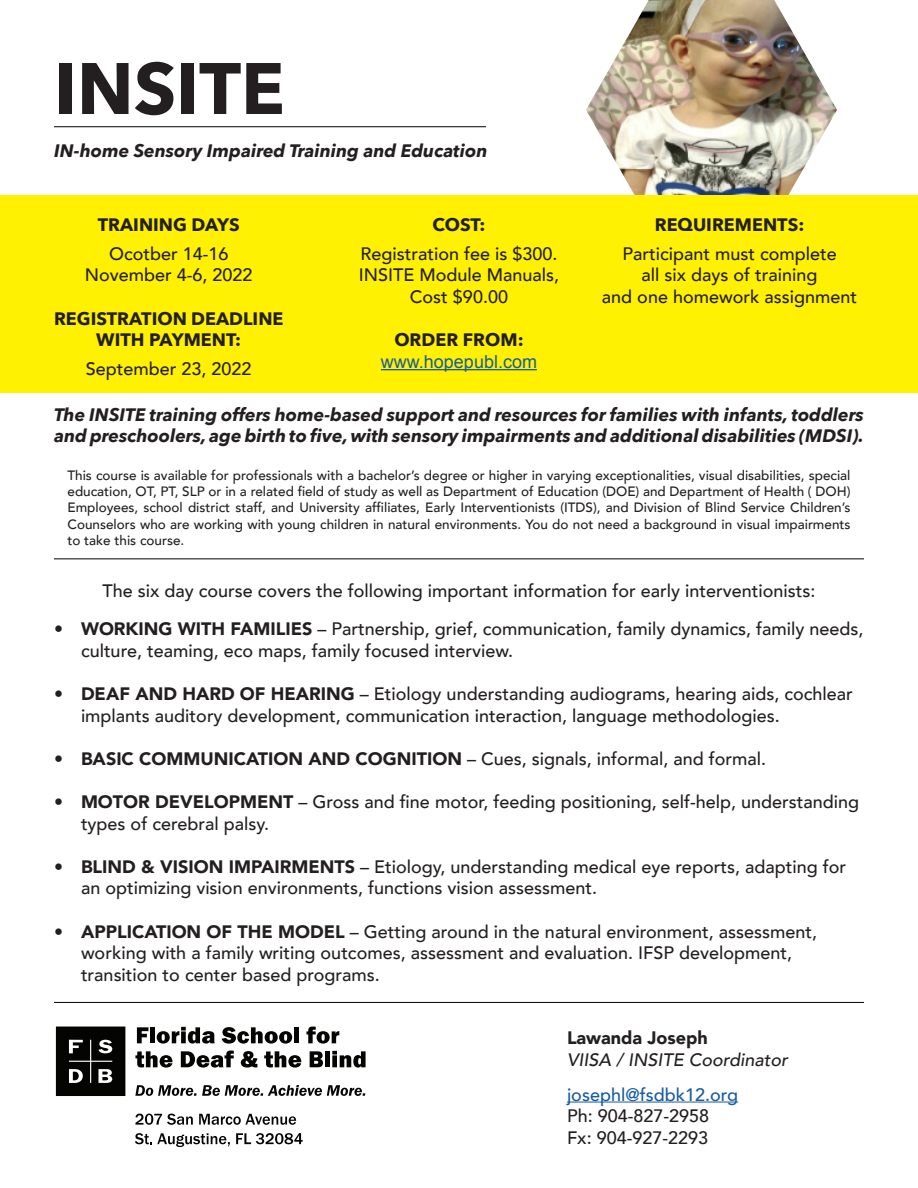
<style>
.page{position:relative;width:918px;height:1188px;background:#fff}
.page>*{position:absolute;margin:0;border:0;box-sizing:border-box;transform-origin:0 0}
.t1{font:700 72px "Avenir Next";color:#231f20}
.Paragraph_Style_1_Ce{font:500 18px/21.6px "Avenir";color:#231f20}
.t2{font:italic 700 18px/21.6px "Avenir Next";color:#231f20}
.Paragraph_Style_1_Ce-2{font:700 18px/21.6px "Avenir Next";color:#231f20;text-align:center}
.t3{font:italic 500 18px "Avenir";color:#231f20}
.t4{font:500 18px "Avenir";color:#175d9e}
.Paragraph_Style_1_Ce-3{font:18px "Arial";color:#175d9e}
.t5{font:900 18px "Avenir";color:#231f20}
.Paragraph_Style_1{font:500 13.5px/16.2px "Avenir";color:#231f20;text-align:justify}
.s1{font-weight:900}
</style>
<div class="page">
<img style="left:586px;top:0;width:251px;height:195px">
<div style="left:0;top:195px;width:918px;height:198px;background:#fff101"></div>
<hr style="left:54px;top:558px;width:810px;height:1px;background:#000">
<hr style="left:54px;top:1002px;width:810px;height:1px;background:#000">
<hr style="left:54px;top:126px;width:432px;height:1px;background:#000">
<hr style="left:381px;top:369px;width:156px;height:1px;background:#175d9e">
<svg style="left:137px;top:1027px;width:11px;height:16px"></svg>
<div style="left:150px;top:1027px;width:5px;height:16px;background:#040503"></div>
<svg style="left:157px;top:1027px;width:58px;height:17px"></svg>
<svg style="left:222px;top:1027px;width:70px;height:17px"></svg>
<div style="left:294px;top:1027px;width:5px;height:16px;background:#040503"></div>
<svg style="left:306px;top:1027px;width:33px;height:17px"></svg>
<svg style="left:135px;top:1051px;width:37px;height:17px"></svg>
<svg style="left:181px;top:1051px;width:53px;height:17px"></svg>
<svg style="left:241px;top:1051px;width:16px;height:17px"></svg>
<svg style="left:264px;top:1051px;width:37px;height:17px"></svg>
<svg style="left:310px;top:1051px;width:13px;height:16px"></svg>
<div style="left:325px;top:1051px;width:5px;height:16px;background:#040503"></div>
<svg style="left:332px;top:1051px;width:34px;height:17px"></svg>
<svg style="left:56px;top:1027px;width:69px;height:69px;background:#212221"></svg>
<svg style="left:135px;top:1085px;width:230px;height:11px"></svg>
<svg style="left:135px;top:1114px;width:58px;height:11px"></svg>
<svg style="left:199px;top:1114px;width:97px;height:11px"></svg>
<svg style="left:135px;top:1133px;width:95px;height:14px"></svg>
<svg style="left:236px;top:1133px;width:67px;height:11px"></svg>
<hr style="left:567px;top:1102px;width:171px;height:1px;background:#175d9e">
<p class="t1" style="left:54px;top:26px;width:232px">INSITE</p>
<p class="t2" style="left:54px;top:140px;width:435px">IN-home Sensory Impaired Training and Education</p>
<p class="Paragraph_Style_1_Ce-2" style="left:98px;top:214px;width:143px">TRAINING DAYS</p>
<p class="Paragraph_Style_1_Ce" style="left:109px;top:242px;width:121px">Ocotber 14-16</p>
<p class="Paragraph_Style_1_Ce" style="left:85px;top:263px;width:169px">November 4-6, 2022</p>
<p class="Paragraph_Style_1_Ce-2" style="left:54px;top:307px;width:231px">REGISTRATION DEADLINE<br>WITH PAYMENT:</p>
<p class="Paragraph_Style_1_Ce" style="left:86px;top:356px;width:167px">September 23, 2022</p>
<h2 class="Paragraph_Style_1_Ce-2" style="left:432px;top:214px;width:55px">COST:</h2>
<p class="Paragraph_Style_1_Ce" style="left:360px;top:242px;width:199px">Registration fee is $300.</p>
<p class="Paragraph_Style_1_Ce" style="left:359px;top:263px;width:202px">INSITE Module Manuals,</p>
<p class="Paragraph_Style_1_Ce" style="left:410px;top:285px;width:100px">Cost $90.00</p>
<p class="Paragraph_Style_1_Ce-2" style="left:394px;top:329px;width:131px">ORDER FROM:</p>
<p class="Paragraph_Style_1_Ce-3" style="left:381px;top:350px;width:158px">www.hopepubl.com</p>
<h2 class="Paragraph_Style_1_Ce-2" style="left:655px;top:214px;width:151px">REQUIREMENTS:</h2>
<p class="Paragraph_Style_1_Ce" style="left:622px;top:242px;width:216px">Participant must complete</p>
<p class="Paragraph_Style_1_Ce" style="left:642px;top:263px;width:177px">all six days of training</p>
<p class="Paragraph_Style_1_Ce" style="left:602px;top:285px;width:257px">and one homework assignment</p>
<p class="t2" style="left:54px;top:403px;width:812px">The INSITE training offers home-based support and resources for families with infants, toddlers and preschoolers, age birth to five, with sensory impairments and additional disabilities (MDSI).</p>
<p class="Paragraph_Style_1" style="left:68px;top:466px;width:785px">This course is available for professionals with a bachelor’s degree or higher in varying exceptionalities, visual disabilities, special education, OT, PT, SLP or in a related field of study as well as Department of Education (DOE) and Department of Health ( DOH)<br>Employees, school district staff, and University affiliates, Early Interventionists (ITDS), and Division of Blind Service Children’s Counselors who are working with young children in natural environments. You do not need a background in visual impairments to take this course.</p>
<p class="Paragraph_Style_1_Ce" style="left:103px;top:579px;width:714px">The six day course covers the following important information for early interventionists:</p>
<p class="Paragraph_Style_1_Ce" style="left:81px;top:617px;width:784px;text-indent:-27px"><span class="s1">• WORKING WITH FAMILIES</span> – Partnership, grief, communication, family dynamics, family needs, culture, teaming, eco maps, family focused interview.</p>
<p class="Paragraph_Style_1_Ce" style="left:81px;top:682px;width:773px;text-indent:-27px"><span class="s1">• DEAF AND HARD OF HEARING</span> – Etiology understanding audiograms, hearing aids, cochlear implants auditory development, communication interaction, language methodologies.</p>
<p class="Paragraph_Style_1_Ce" style="left:54px;top:747px;width:714px"><span class="s1">• BASIC COMMUNICATION AND COGNITION</span> – Cues, signals, informal, and formal.</p>
<p class="Paragraph_Style_1_Ce" style="left:81px;top:790px;width:780px;text-indent:-27px"><span class="s1">• MOTOR DEVELOPMENT</span> – Gross and fine motor, feeding positioning, self-help, understanding types of cerebral palsy.</p>
<p class="Paragraph_Style_1_Ce" style="left:81px;top:855px;width:767px;text-indent:-27px"><span class="s1">• BLIND &amp; VISION IMPAIRMENTS</span> – Etiology, understanding medical eye reports, adapting for an optimizing vision environments, functions vision assessment.</p>
<p class="Paragraph_Style_1_Ce" style="left:81px;top:920px;width:738px;text-indent:-27px"><span class="s1">• APPLICATION OF THE MODEL</span> – Getting around in the natural environment, assessment, working with a family writing outcomes, assessment and evaluation. IFSP development, transition to center based programs.</p>
<p class="t5" style="left:567px;top:1022px;width:142px">Lawanda Joseph</p>
<p class="t3" style="left:567px;top:1049px;width:222px">VIISA / INSITE Coordinator</p>
<p class="t4" style="left:567px;top:1079px;width:173px">josephl@fsdbk12.org</p>
<p class="Paragraph_Style_1_Ce" style="left:567px;top:1104px;width:144px">Ph: 904-827-2958</p>
<p class="Paragraph_Style_1_Ce" style="left:567px;top:1126px;width:143px">Fx: 904-927-2293</p>
</div>
